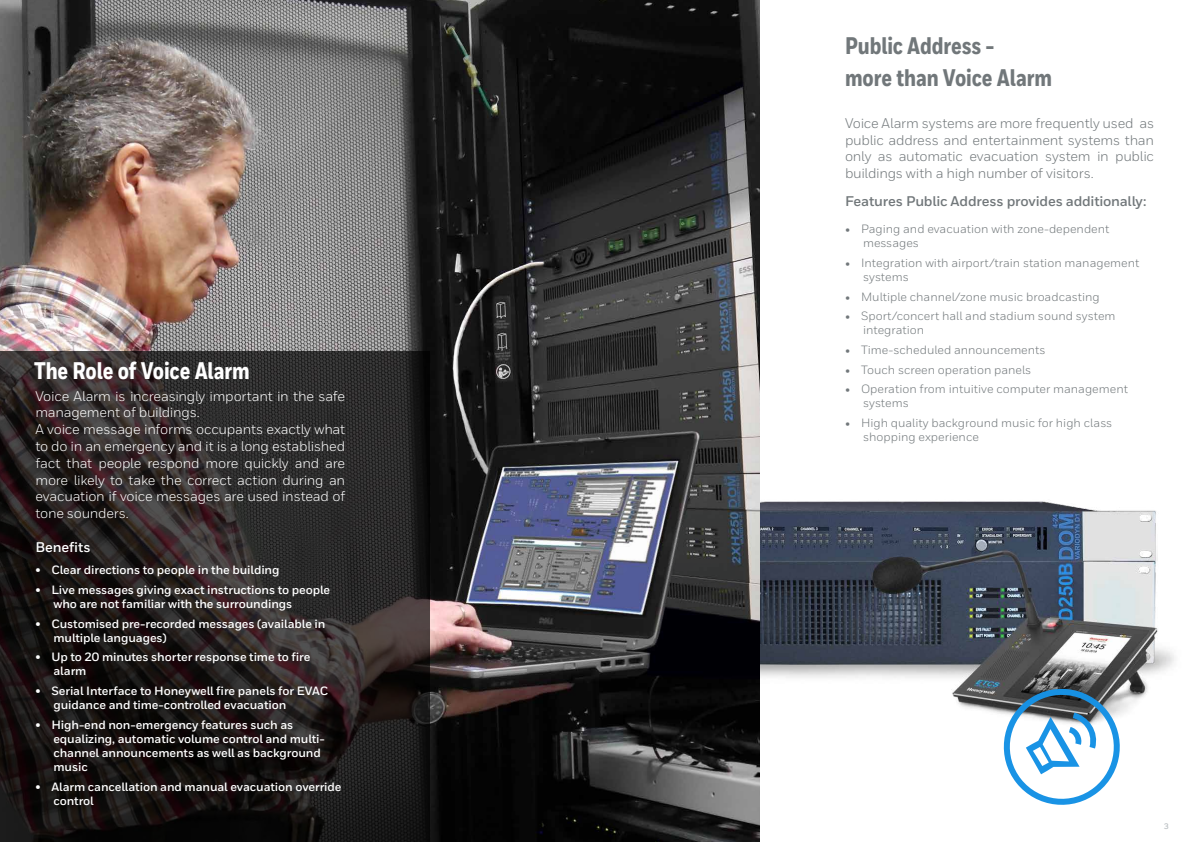
<style>
.page{position:relative;width:1191px;height:842px;background:#fff}
.page>*{position:absolute;margin:0;border:0;box-sizing:border-box;transform-origin:0 0}
.t1{font:800 24px/31.5px "Honeywell Cond";letter-spacing:-.005em;color:#71777a}
.t2{font:800 24px "Honeywell Cond";letter-spacing:-.005em;color:#fff}
.t3{font:14px/16.8px "Honeywell Sans";letter-spacing:-.02em;color:#fff}
.t4{font:14px/16.8px "Honeywell Sans";letter-spacing:-.02em;color:#71777a;text-align:justify}
.t5{font:700 14px "Honeywell Sans";letter-spacing:-.015em;color:#71777a}
.t6{font:700 14px "Honeywell Sans";letter-spacing:-.005em;color:#fff}
.t7{font:700 12px/14px "Honeywell Sans";letter-spacing:-.01em;color:#fff}
.t8{font:12px/14px "Honeywell Sans";color:#71777a}
.t9{font:700 8px "Honeywell Sans";color:#b9bec1}
</style>
<div class="page">
<img style="left:760px;top:501px;width:414px;height:212px">
<svg style="left:995px;top:680px;width:133px;height:125px"></svg>
<img style="left:0;top:0;width:760px;height:842px">
<svg style="left:0;top:351px;width:430px;height:491px;background:#242020"></svg>
<h1 class="t2" style="left:34px;top:356px;width:217px">The Role of Voice Alarm</h1>
<p class="t3" style="left:35px;top:387px;width:311px">Voice Alarm is increasingly important in the safe management of buildings.<br>A voice message informs occupants exactly what to do in an emergency and it is a long established fact that people respond more quickly and are more likely to take the correct action during an evacuation if voice messages are used instead of tone sounders.</p>
<p class="t6" style="left:35px;top:539px;width:57px">Benefits</p>
<p class="t7" style="left:35px;top:563px;width:246px">• Clear directions to people in the building</p>
<p class="t7" style="left:53px;top:583px;width:278px;text-indent:-18px">• Live messages giving exact instructions to people who are not familiar with the surroundings</p>
<p class="t7" style="left:53px;top:617px;width:273px;text-indent:-18px">• Customised pre-recorded messages (available in multiple languages)</p>
<p class="t7" style="left:53px;top:651px;width:258px;text-indent:-18px">• Up to 20 minutes shorter response time to fire alarm</p>
<p class="t7" style="left:53px;top:684px;width:276px;text-indent:-18px">• Serial Interface to Honeywell fire panels for EVAC guidance and time-controlled evacuation</p>
<p class="t7" style="left:53px;top:718px;width:273px;text-indent:-18px">• High-end non-emergency features such as equalizing, automatic volume control and multi&shy;channel announcements as well as background music</p>
<p class="t7" style="left:53px;top:780px;width:290px;text-indent:-18px">• Alarm cancellation and manual evacuation override control</p>
<h1 class="t1" style="left:845px;top:31px;width:208px">Public Address -<br>more than Voice Alarm</h1>
<p class="t4" style="left:845px;top:115px;width:311px">Voice Alarm systems are more frequently used as public address and entertainment systems than only as automatic evacuation system in public buildings with a high number of visitors.</p>
<p class="t5" style="left:845px;top:193px;width:303px">Features Public Address provides additionally:</p>
<p class="t8" style="left:863px;top:222px;width:248px;text-indent:-18px">• Paging and evacuation with zone-dependent messages</p>
<p class="t8" style="left:863px;top:256px;width:278px;text-indent:-18px">• Integration with airport/train station management systems</p>
<p class="t8" style="left:845px;top:289px;width:256px">• Multiple channel/zone music broadcasting</p>
<p class="t8" style="left:863px;top:309px;width:254px;text-indent:-18px">• Sport/concert hall and stadium sound system integration</p>
<p class="t8" style="left:845px;top:343px;width:202px">• Time-scheduled announcements</p>
<p class="t8" style="left:845px;top:362px;width:188px">• Touch screen operation panels</p>
<p class="t8" style="left:863px;top:382px;width:266px;text-indent:-18px">• Operation from intuitive computer management systems</p>
<p class="t8" style="left:863px;top:416px;width:251px;text-indent:-18px">• High quality background music for high class shopping experience</p>
<p class="t9" style="left:1163px;top:821px;width:6px">3</p>
</div>
